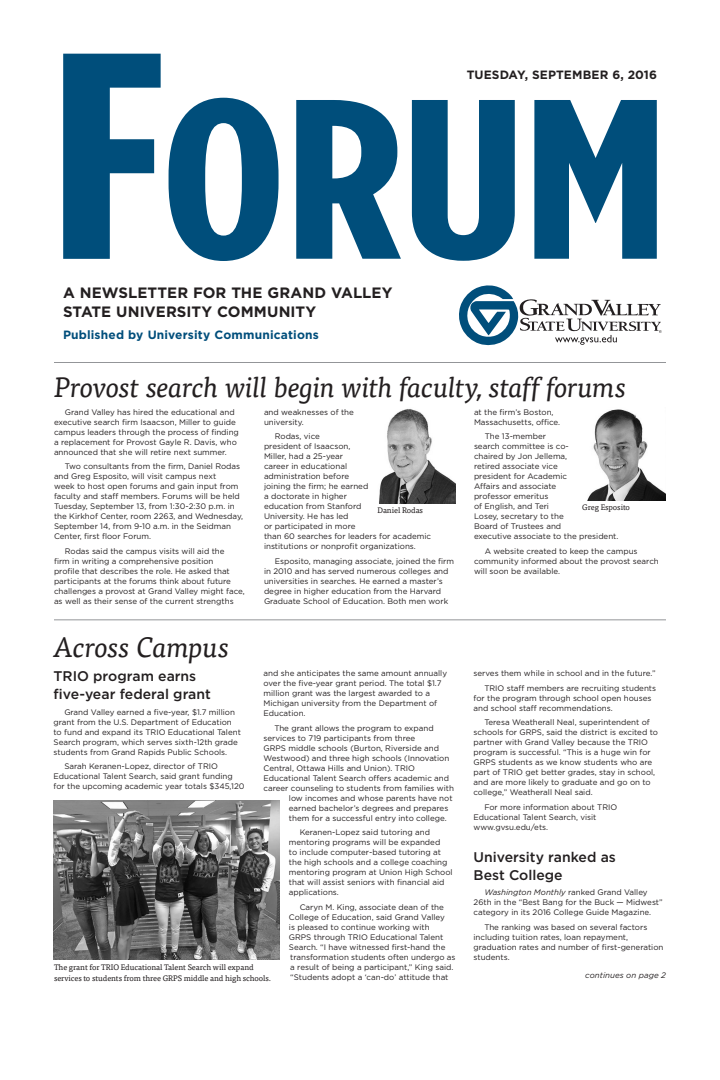
<style>
.page{position:relative;width:720px;height:1080px;background:#fff}
.page>*{position:absolute;margin:0;border:0;box-sizing:border-box;transform-origin:0 0}
.Story_Header{font:italic 28px "Tisa OT";letter-spacing:-.02em;color:#231f20}
.t1{font:700 15px/19px "Gotham";letter-spacing:.005em;color:#231f20}
.Subhead{font:500 14px/18px "Gotham";color:#231f20}
.t2{font:700 12px "Gotham";letter-spacing:.015em;color:#004e7b}
.t3{font:700 12px "Gotham";letter-spacing:.01em;color:#231f20}
.Body_Copy{font:8px/10px "Gotham";color:#231f20}
.Photo_Caption{font:8px/11px "Tisa OT";letter-spacing:-.01em;color:#231f20}
.t4{font:italic 8px "Gotham";letter-spacing:.005em;color:#231f20}
.s1{font-style:italic}
</style>
<div class="page">
<svg style="left:63px;top:54px;width:98px;height:205px"></svg>
<svg style="left:169px;top:98px;width:110px;height:163px"></svg>
<svg style="left:296px;top:100px;width:105px;height:159px"></svg>
<svg style="left:412px;top:100px;width:103px;height:161px"></svg>
<svg style="left:534px;top:100px;width:123px;height:159px"></svg>
<svg style="left:459px;top:285px;width:203px;height:60px"></svg>
<hr style="left:54px;top:362px;width:612px;height:1px;background:#939598">
<hr style="left:54px;top:619px;width:612px;height:1px;background:#939598">
<img style="left:53px;top:801px;width:227px;height:159px">
<img style="left:587px;top:409px;width:79px;height:91px">
<img style="left:379px;top:409px;width:77px;height:94px">
<h3 class="t3" style="left:467px;top:68px;width:192px">TUESDAY, SEPTEMBER 6, 2016</h3>
<h2 class="t1" style="left:63px;top:283px;width:331px">A NEWSLETTER FOR THE GRAND VALLEY<br>STATE UNIVERSITY COMMUNITY</h2>
<h3 class="t2" style="left:63px;top:328px;width:257px">Published by University Communications</h3>
<p class="Story_Header" style="left:54px;top:371px;width:574px">Provost search will begin with faculty, staff forums</p>
<p class="Body_Copy" style="left:54px;top:407px;width:186px;text-indent:11px">Grand Valley has hired the educational and executive search firm Isaacson, Miller to guide campus leaders through the process of finding a replacement for Provost Gayle R. Davis, who announced that she will retire next summer.</p>
<p class="Body_Copy" style="left:54px;top:461px;width:191px;text-indent:11px">Two consultants from the firm, Daniel Rodas and Greg Esposito, will visit campus next<br>week to host open forums and gain input from faculty and staff members. Forums will be held Tuesday, September 13, from 1:30-2:30 p.m. in the Kirkhof Center, room 2263, and Wednesday, September 14, from 9-10 a.m. in the Seidman Center, first floor Forum.</p>
<p class="Body_Copy" style="left:54px;top:546px;width:192px;text-indent:11px">Rodas said the campus visits will aid the<br>firm in writing a comprehensive position<br>profile that describes the role. He asked that participants at the forums think about future challenges a provost at Grand Valley might face, as well as their sense of the current strengths</p>
<p class="Body_Copy" style="left:264px;top:407px;width:91px">and weaknesses of the university.</p>
<p class="Body_Copy" style="left:264px;top:431px;width:169px;text-indent:11px">Rodas, vice<br>president of Isaacson,<br>Miller, had a 25-year<br>career in educational<br>administration before<br>joining the firm; he earned<br>a doctorate in higher<br>education from Stanford<br>University. He has led<br>or participated in more<br>than 60 searches for leaders for academic institutions or nonprofit organizations.</p>
<p class="Body_Copy" style="left:264px;top:556px;width:192px;text-indent:11px">Esposito, managing associate, joined the firm in 2010 and has served numerous colleges and universities in searches. He earned a master’s degree in higher education from the Harvard Graduate School of Education. Both men work</p>
<p class="Body_Copy" style="left:474px;top:407px;width:88px">at the firm’s Boston,<br>Massachusetts, office.</p>
<p class="Body_Copy" style="left:474px;top:431px;width:146px;text-indent:11px">The 13-member<br>search committee is co-<br>chaired by Jon Jellema,<br>retired associate vice<br>president for Academic<br>Affairs and associate<br>professor emeritus<br>of English, and Teri<br>Losey, secretary to the<br>Board of Trustees and<br>executive associate to the president.</p>
<p class="Body_Copy" style="left:474px;top:546px;width:186px;text-indent:11px">A website created to keep the campus community informed about the provost search will soon be available.</p>
<p class="Photo_Caption" style="left:582px;top:502px;width:49px">Greg Esposito</p>
<p class="Photo_Caption" style="left:378px;top:505px;width:47px">Daniel Rodas</p>
<p class="Story_Header" style="left:53px;top:630px;width:178px">Across Campus</p>
<p class="Body_Copy" style="left:264px;top:668px;width:185px">and she anticipates the same amount annually over the five-year grant period. The total $1.7 million grant was the largest awarded to a Michigan university from the Department of Education.</p>
<p class="Body_Copy" style="left:274px;top:723px;width:161px">The grant allows the program to expand</p>
<p class="Body_Copy" style="left:264px;top:733px;width:153px">services to 719 participants from three</p>
<p class="Body_Copy" style="left:264px;top:743px;width:177px">GRPS middle schools (Burton, Riverside and</p>
<p class="Body_Copy" style="left:264px;top:753px;width:187px">Westwood) and three high schools (Innovation</p>
<p class="Body_Copy" style="left:264px;top:763px;width:153px">Central, Ottawa Hills and Union). TRIO</p>
<p class="Body_Copy" style="left:264px;top:773px;width:187px">Educational Talent Search offers academic and</p>
<p class="Body_Copy" style="left:264px;top:783px;width:192px">career counseling to students from families with</p>
<p class="Body_Copy" style="left:289px;top:793px;width:165px">low incomes and whose parents have not</p>
<p class="Body_Copy" style="left:289px;top:803px;width:161px">earned bachelor’s degrees and prepares</p>
<p class="Body_Copy" style="left:289px;top:813px;width:159px">them for a successful entry into college.</p>
<p class="Body_Copy" style="left:289px;top:827px;width:165px;text-indent:11px">Keranen-Lopez said tutoring and mentoring programs will be expanded<br>to include computer-based tutoring at the high schools and a college coaching mentoring program at Union High School that will assist seniors with financial aid applications.</p>
<p class="Body_Copy" style="left:289px;top:902px;width:168px;text-indent:11px">Caryn M. King, associate dean of the College of Education, said Grand Valley<br>is pleased to continue working with<br>GRPS through TRIO Educational Talent Search. “I have witnessed first-hand the transformation students often undergo as a result of being a participant,” King said. “Students adopt a ‘can-do’ attitude that</p>
<p class="Subhead" style="left:54px;top:667px;width:159px">TRIO program earns five-year federal grant</p>
<p class="Body_Copy" style="left:54px;top:707px;width:189px;text-indent:11px">Grand Valley earned a five-year, $1.7 million grant from the U.S. Department of Education to fund and expand its TRIO Educational Talent Search program, which serves sixth-12th grade students from Grand Rapids Public Schools.</p>
<p class="Body_Copy" style="left:54px;top:761px;width:193px;text-indent:11px">Sarah Keranen-Lopez, director of TRIO<br>Educational Talent Search, said grant funding for the upcoming academic year totals $345,120</p>
<p class="Photo_Caption" style="left:54px;top:961px;width:219px">The grant for TRIO Educational Talent Search will expand services to students from three GRPS middle and high schools.</p>
<p class="Body_Copy" style="left:474px;top:668px;width:184px">serves them while in school and in the future.”</p>
<p class="Body_Copy" style="left:474px;top:683px;width:184px;text-indent:11px">TRIO staff members are recruiting students for the program through school open houses and school staff recommendations.</p>
<p class="Body_Copy" style="left:474px;top:717px;width:186px;text-indent:11px">Teresa Weatherall Neal, superintendent of schools for GRPS, said the district is excited to partner with Grand Valley because the TRIO program is successful. “This is a huge win for GRPS students as we know students who are part of TRIO get better grades, stay in school, and are more likely to graduate and go on to college,” Weatherall Neal said.</p>
<p class="Body_Copy" style="left:474px;top:802px;width:145px;text-indent:11px">For more information about TRIO<br>Educational Talent Search, visit www.gvsu.edu/ets.</p>
<p class="Subhead" style="left:474px;top:848px;width:144px">University ranked as<br>Best College</p>
<p class="Body_Copy" style="left:474px;top:887px;width:191px;text-indent:11px"><span class="s1">Washington Monthly</span> ranked Grand Valley<br>26th in the “Best Bang for the Buck — Midwest” category in its 2016 College Guide Magazine.</p>
<p class="Body_Copy" style="left:474px;top:922px;width:191px;text-indent:11px">The ranking was based on several factors including tuition rates, loan repayment, graduation rates and number of first-generation students.</p>
<p class="t4" style="left:585px;top:971px;width:82px">continues on page 2</p>
</div>
